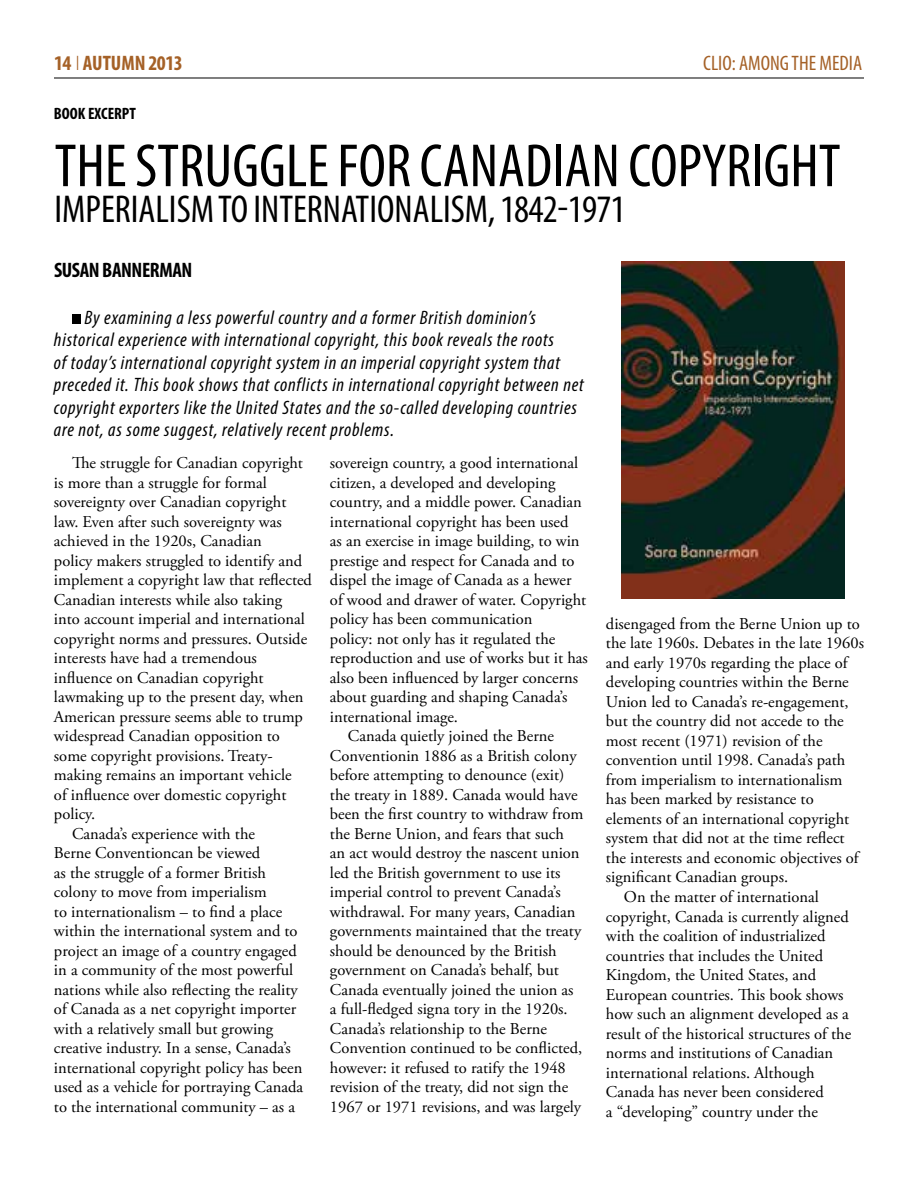
<style>
.page{position:relative;width:918px;height:1188px;background:#fff}
.page>*{position:absolute;margin:0;border:0;box-sizing:border-box;transform-origin:0 0}
.t1{font:condensed 61.5px "Myriad Pro";color:#000}
.t2{font:condensed 39px "Myriad Pro";color:#000}
.t3{font:condensed 21px "Myriad Pro";color:#a56127}
.t4{font:700 condensed 21px "Myriad Pro";letter-spacing:-.02em;color:#000}
.t5{font:700 condensed 21px "Myriad Pro";letter-spacing:-.015em;color:#a56127}
.t6{font:italic condensed 19.5px/22.5px "Myriad Pro";letter-spacing:.04em;color:#000}
.t7{font:16.5px "Adobe Garamond Pro";color:#000}
.t8{font:700 condensed 16.5px "Myriad Pro";color:#000}
.s1{font-weight:300;font-stretch:normal}
</style>
<div class="page">
<hr style="left:54px;top:78px;width:810px;height:1px;background:#000">
<div style="left:72px;top:314px;width:9px;height:10px;background:#000"></div>
<img style="left:621px;top:261px;width:223px;height:337px">
<p class="t5" style="left:54px;top:50px;width:130px">14 <span class="s1">I</span> AUTUMN 2013</p>
<p class="t3" style="left:703px;top:50px;width:160px">CLIO: AMONG THE MEDIA</p>
<p class="t8" style="left:54px;top:103px;width:83px">BOOK EXCERPT</p>
<h1 class="t1" style="left:55px;top:129px;width:787px">THE STRUGGLE FOR CANADIAN COPYRIGHT</h1>
<h2 class="t2" style="left:54px;top:186px;width:573px">IMPERIALISM TO INTERNATIONALISM, 1842-1971</h2>
<p class="t4" style="left:54px;top:257px;width:140px">SUSAN BANNERMAN</p>
<p class="t6" style="left:54px;top:306px;width:531px;text-indent:31px">By examining a less powerful country and a former British dominion’s historical experience with international copyright, this book reveals the roots<br>of today’s international copyright system in an imperial copyright system that preceded it. This book shows that conflicts in international copyright between net copyright exporters like the United States and the so-called developing countries are not, as some suggest, relatively recent problems.</p>
<p class="t7" style="left:72px;top:453px;width:232px">The struggle for Canadian copyright</p>
<p class="t7" style="left:54px;top:473px;width:214px">is more than a struggle for formal</p>
<p class="t7" style="left:54px;top:492px;width:234px">sovereignty over Canadian copyright</p>
<p class="t7" style="left:54px;top:512px;width:229px">law. Even after such sovereignty was</p>
<p class="t7" style="left:54px;top:531px;width:209px">achieved in the 1920s, Canadian</p>
<p class="t7" style="left:54px;top:551px;width:250px">policy makers struggled to identify and</p>
<p class="t7" style="left:54px;top:570px;width:260px">implement a copyright law that reflected</p>
<p class="t7" style="left:54px;top:590px;width:230px">Canadian interests while also taking</p>
<p class="t7" style="left:54px;top:609px;width:252px">into account imperial and international</p>
<p class="t7" style="left:54px;top:629px;width:255px">copyright norms and pressures. Outside</p>
<p class="t7" style="left:54px;top:648px;width:204px">interests have had a tremendous</p>
<p class="t7" style="left:54px;top:668px;width:211px">influence on Canadian copyright</p>
<p class="t7" style="left:54px;top:687px;width:251px">lawmaking up to the present day, when</p>
<p class="t7" style="left:54px;top:707px;width:251px">American pressure seems able to trump</p>
<p class="t7" style="left:54px;top:726px;width:227px">widespread Canadian opposition to</p>
<p class="t7" style="left:54px;top:746px;width:220px">some copyright provisions. Treaty-</p>
<p class="t7" style="left:54px;top:765px;width:239px">making remains an important vehicle</p>
<p class="t7" style="left:54px;top:785px;width:234px">of influence over domestic copyright</p>
<p class="t7" style="left:54px;top:804px;width:43px">policy.</p>
<p class="t7" style="left:72px;top:824px;width:185px">Canada’s experience with the</p>
<p class="t7" style="left:54px;top:843px;width:208px">Berne Conventioncan be viewed</p>
<p class="t7" style="left:54px;top:863px;width:214px">as the struggle of a former British</p>
<p class="t7" style="left:54px;top:882px;width:214px">colony to move from imperialism</p>
<p class="t7" style="left:54px;top:902px;width:230px">to internationalism – to find a place</p>
<p class="t7" style="left:54px;top:921px;width:245px">within the international system and to</p>
<p class="t7" style="left:54px;top:941px;width:244px">project an image of a country engaged</p>
<p class="t7" style="left:54px;top:960px;width:241px">in a community of the most powerful</p>
<p class="t7" style="left:54px;top:980px;width:245px">nations while also reflecting the reality</p>
<p class="t7" style="left:54px;top:999px;width:244px">of Canada as a net copyright importer</p>
<p class="t7" style="left:54px;top:1019px;width:221px">with a relatively small but growing</p>
<p class="t7" style="left:54px;top:1038px;width:238px">creative industry. In a sense, Canada’s</p>
<p class="t7" style="left:54px;top:1058px;width:250px">international copyright policy has been</p>
<p class="t7" style="left:54px;top:1077px;width:251px">used as a vehicle for portraying Canada</p>
<p class="t7" style="left:54px;top:1097px;width:243px">to the international community – as a</p>
<p class="t7" style="left:330px;top:453px;width:250px">sovereign country, a good international</p>
<p class="t7" style="left:330px;top:473px;width:227px">citizen, a developed and developing</p>
<p class="t7" style="left:330px;top:492px;width:253px">country, and a middle power. Canadian</p>
<p class="t7" style="left:330px;top:512px;width:240px">international copyright has been used</p>
<p class="t7" style="left:330px;top:531px;width:251px">as an exercise in image building, to win</p>
<p class="t7" style="left:330px;top:551px;width:246px">prestige and respect for Canada and to</p>
<p class="t7" style="left:330px;top:570px;width:243px">dispel the image of Canada as a hewer</p>
<p class="t7" style="left:330px;top:590px;width:258px">of wood and drawer of water. Copyright</p>
<p class="t7" style="left:330px;top:609px;width:204px">policy has been communication</p>
<p class="t7" style="left:330px;top:629px;width:227px">policy: not only has it regulated the</p>
<p class="t7" style="left:330px;top:648px;width:259px">reproduction and use of works but it has</p>
<p class="t7" style="left:330px;top:668px;width:250px">also been influenced by larger concerns</p>
<p class="t7" style="left:330px;top:687px;width:239px">about guarding and shaping Canada’s</p>
<p class="t7" style="left:330px;top:707px;width:130px">international image.</p>
<p class="t7" style="left:348px;top:726px;width:208px">Canada quietly joined the Berne</p>
<p class="t7" style="left:330px;top:746px;width:248px">Conventionin 1886 as a British colony</p>
<p class="t7" style="left:330px;top:765px;width:236px">before attempting to denounce (exit)</p>
<p class="t7" style="left:330px;top:785px;width:249px">the treaty in 1889. Canada would have</p>
<p class="t7" style="left:330px;top:804px;width:255px">been the first country to withdraw from</p>
<p class="t7" style="left:330px;top:824px;width:236px">the Berne Union, and fears that such</p>
<p class="t7" style="left:330px;top:843px;width:251px">an act would destroy the nascent union</p>
<p class="t7" style="left:330px;top:863px;width:232px">led the British government to use its</p>
<p class="t7" style="left:330px;top:882px;width:232px">imperial control to prevent Canada’s</p>
<p class="t7" style="left:330px;top:902px;width:247px">withdrawal. For many years, Canadian</p>
<p class="t7" style="left:330px;top:921px;width:253px">governments maintained that the treaty</p>
<p class="t7" style="left:330px;top:941px;width:228px">should be denounced by the British</p>
<p class="t7" style="left:330px;top:960px;width:230px">government on Canada’s behalf, but</p>
<p class="t7" style="left:330px;top:980px;width:245px">Canada eventually joined the union as</p>
<p class="t7" style="left:330px;top:999px;width:239px">a full-fledged signa tory in the 1920s.</p>
<p class="t7" style="left:330px;top:1019px;width:219px">Canada’s relationship to the Berne</p>
<p class="t7" style="left:330px;top:1038px;width:254px">Convention continued to be conflicted,</p>
<p class="t7" style="left:330px;top:1058px;width:237px">however: it refused to ratify the 1948</p>
<p class="t7" style="left:330px;top:1077px;width:240px">revision of the treaty, did not sign the</p>
<p class="t7" style="left:330px;top:1097px;width:253px">1967 or 1971 revisions, and was largely</p>
<p class="t7" style="left:606px;top:614px;width:255px">disengaged from the Berne Union up to</p>
<p class="t7" style="left:606px;top:633px;width:260px">the late 1960s. Debates in the late 1960s</p>
<p class="t7" style="left:606px;top:653px;width:243px">and early 1970s regarding the place of</p>
<p class="t7" style="left:606px;top:672px;width:244px">developing countries within the Berne</p>
<p class="t7" style="left:606px;top:692px;width:244px">Union led to Canada’s re-engagement,</p>
<p class="t7" style="left:606px;top:711px;width:239px">but the country did not accede to the</p>
<p class="t7" style="left:606px;top:731px;width:218px">most recent (1971) revision of the</p>
<p class="t7" style="left:606px;top:750px;width:241px">convention until 1998. Canada’s path</p>
<p class="t7" style="left:606px;top:770px;width:238px">from imperialism to internationalism</p>
<p class="t7" style="left:606px;top:789px;width:209px">has been marked by resistance to</p>
<p class="t7" style="left:606px;top:809px;width:245px">elements of an international copyright</p>
<p class="t7" style="left:606px;top:828px;width:240px">system that did not at the time reflect</p>
<p class="t7" style="left:606px;top:848px;width:254px">the interests and economic objectives of</p>
<p class="t7" style="left:606px;top:867px;width:184px">significant Canadian groups.</p>
<p class="t7" style="left:624px;top:887px;width:196px">On the matter of international</p>
<p class="t7" style="left:606px;top:906px;width:244px">copyright, Canada is currently aligned</p>
<p class="t7" style="left:606px;top:926px;width:221px">with the coalition of industrialized</p>
<p class="t7" style="left:606px;top:945px;width:219px">countries that includes the United</p>
<p class="t7" style="left:606px;top:965px;width:212px">Kingdom, the United States, and</p>
<p class="t7" style="left:606px;top:984px;width:239px">European countries. This book shows</p>
<p class="t7" style="left:606px;top:1004px;width:244px">how such an alignment developed as a</p>
<p class="t7" style="left:606px;top:1023px;width:247px">result of the historical structures of the</p>
<p class="t7" style="left:606px;top:1043px;width:229px">norms and institutions of Canadian</p>
<p class="t7" style="left:606px;top:1062px;width:210px">international relations. Although</p>
<p class="t7" style="left:606px;top:1082px;width:219px">Canada has never been considered</p>
<p class="t7" style="left:606px;top:1101px;width:214px">a “developing” country under the</p>
</div>
